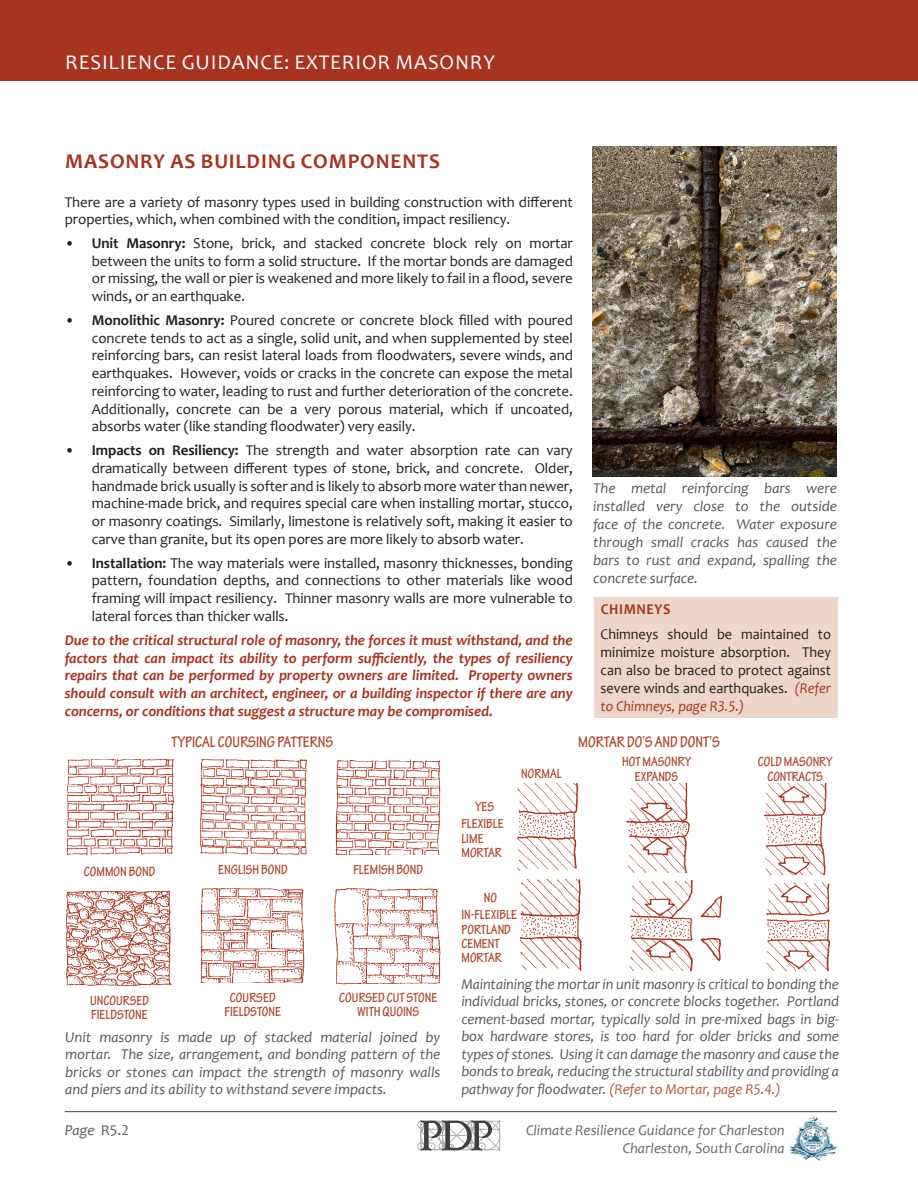
<style>
.page{position:relative;width:918px;height:1188px;background:#fff}
.page>*{position:absolute;margin:0;border:0;box-sizing:border-box;transform-origin:0 0}
.t1{font:21px "Candara";letter-spacing:.04em;color:#fff}
.t2{font:700 21px "Candara";letter-spacing:.04em;color:#a73420}
.t3{font:700 condensed 16.5px "Tekton Pro";color:#ae462b;scale:.95 1}
.t4{font:15px/17.7px "Candara";letter-spacing:-.005em;color:#231f20;text-align:justify}
.t5{font:italic 15px/17.5px "Candara";color:#57585a;text-align:justify}
.t6{font:italic 700 15px/17.7px "Candara";letter-spacing:-.005em;color:#a73420;text-align:justify}
.t7{font:15px/18px "Candara";letter-spacing:-.005em;color:#231f20;text-align:justify;scale:.95 1}
.t8{font:italic 15px/18px "Candara";color:#69696c;text-align:right}
.t9{font:700 15px "Candara";letter-spacing:.04em;color:#a73420;scale:.95 1}
.t10{font:700 condensed 14.25px/14.2px "Tekton Pro";color:#ae462b;text-align:center;scale:.95 1}
.s1{font-weight:700}
.s2{font-style:italic;color:#a73420}
.s3{font-style:normal}
.s4{color:#b4583a}
</style>
<div class="page">
<hr style="left:65px;top:1111px;width:772px;height:1px;background:#3e3e3f">
<svg style="left:417px;top:1120px;width:84px;height:31px"></svg>
<img style="left:790px;top:1116px;width:47px;height:44px">
<div style="left:0;top:0;width:918px;height:81px;background:#a73420"></div>
<img style="left:520px;top:879px;width:311px;height:92px">
<img style="left:66px;top:759px;width:374px;height:97px">
<img style="left:66px;top:888px;width:375px;height:98px">
<img style="left:592px;top:147px;width:244px;height:330px">
<div style="left:594px;top:597px;width:244px;height:121px;background:#eed6ca"></div>
<div style="left:199px;top:984px;width:108px;height:34px;background:#fff"></div>
<div style="left:332px;top:985px;width:113px;height:31px;background:#fff"></div>
<div style="left:199px;top:855px;width:108px;height:21px;background:#fff"></div>
<div style="left:334px;top:855px;width:108px;height:21px;background:#fff"></div>
<img style="left:516px;top:783px;width:311px;height:92px">
<h1 class="t1" style="left:65px;top:49px;width:431px">RESILIENCE GUIDANCE: EXTERIOR MASONRY</h1>
<h1 class="t2" style="left:65px;top:148px;width:376px">MASONRY AS BUILDING COMPONENTS</h1>
<p class="t4" style="left:65px;top:193px;width:510px">There are a variety of masonry types used in building construction with different properties, which, when combined with the condition, impact resiliency.</p>
<p class="t4" style="left:92px;top:234px;width:483px;text-indent:-27px">• <span class="s1">Unit Masonry:</span> Stone, brick, and stacked concrete block rely on mortar between the units to form a solid structure. If the mortar bonds are damaged or missing, the wall or pier is weakened and more likely to fail in a flood, severe winds, or an earthquake.</p>
<p class="t4" style="left:92px;top:311px;width:483px;text-indent:-27px">• <span class="s1">Monolithic Masonry:</span> Poured concrete or concrete block filled with poured concrete tends to act as a single, solid unit, and when supplemented by steel reinforcing bars, can resist lateral loads from floodwaters, severe winds, and earthquakes. However, voids or cracks in the concrete can expose the metal reinforcing to water, leading to rust and further deterioration of the concrete.<br>Additionally, concrete can be a very porous material, which if uncoated, absorbs water (like standing floodwater) very easily.</p>
<p class="t4" style="left:92px;top:441px;width:483px;text-indent:-27px">• <span class="s1">Impacts on Resiliency:</span> The strength and water absorption rate can vary dramatically between different types of stone, brick, and concrete. Older, handmade brick usually is softer and is likely to absorb more water than newer, machine-made brick, and requires special care when installing mortar, stucco, or masonry coatings. Similarly, limestone is relatively soft, making it easier to carve than granite, but its open pores are more likely to absorb water.</p>
<p class="t4" style="left:92px;top:554px;width:483px;text-indent:-27px">• <span class="s1">Installation:</span> The way materials were installed, masonry thicknesses, bonding pattern, foundation depths, and connections to other materials like wood framing will impact resiliency. Thinner masonry walls are more vulnerable to lateral forces than thicker walls.</p>
<p class="t6" style="left:65px;top:631px;width:510px">Due to the critical structural role of masonry, the forces it must withstand, and the factors that can impact its ability to perform sufficiently, the types of resiliency repairs that can be performed by property owners are limited. Property owners should consult with an architect, engineer, or a building inspector if there are any concerns, or conditions that suggest a structure may be compromised.</p>
<p class="t5" style="left:593px;top:479px;width:245px;line-height:18px">The metal reinforcing bars were installed very close to the outside face of the concrete. Water exposure through small cracks has caused the bars to rust and expand, spalling the concrete surface.</p>
<p class="t9" style="left:601px;top:600px;width:75px">CHIMNEYS</p>
<p class="t7" style="left:601px;top:625px;width:244px">Chimneys should be maintained to minimize moisture absorption. They can also be braced to protect against severe winds and earthquakes. <span class="s2">(Refer to Chimneys, page R3.5.)</span></p>
<p class="t3" style="left:172px;top:732px;width:172px">TYPICAL COURSING PATTERNS</p>
<p class="t10" style="left:84px;top:865px;width:77px">COMMON BOND</p>
<p class="t10" style="left:218px;top:863px;width:75px">ENGLISH BOND</p>
<p class="t10" style="left:353px;top:863px;width:75px">FLEMISH BOND</p>
<p class="t10" style="left:90px;top:994px;width:64px;text-align:left">UNCOURSED<br>FIELDSTONE</p>
<p class="t10" style="left:225px;top:991px;width:61px">COURSED<br>FIELDSTONE</p>
<p class="t10" style="left:339px;top:991px;width:105px">COURSED CUT STONE<br>WITH QUOINS</p>
<p class="t5" style="left:65px;top:1028px;width:377px">Unit masonry is made up of stacked material joined by mortar. The size, arrangement, and bonding pattern of the bricks or stones can impact the strength of masonry walls and piers and its ability to withstand severe impacts.</p>
<p class="t5" style="left:65px;top:1121px;width:66px">Page <span class="s3">R5.2</span></p>
<p class="t10" style="left:461px;top:798px;width:46px;line-height:17.5px">YES<br>FLEXIBLE</p>
<p class="t10" style="left:461px;top:831px;width:44px;text-align:left">LIME<br>MORTAR</p>
<p class="t10" style="left:521px;top:766px;width:44px">NORMAL</p>
<p class="t10" style="left:461px;top:889px;width:60px;line-height:17.5px">NO<br>IN-FLEXIBLE</p>
<p class="t10" style="left:461px;top:922px;width:54px;text-align:left">PORTLAND<br>CEMENT<br>MORTAR</p>
<p class="t3" style="left:578px;top:732px;width:151px">MORTAR DO’S AND DONT’S</p>
<p class="t10" style="left:622px;top:755px;width:74px">HOT MASONRY<br>EXPANDS</p>
<p class="t10" style="left:758px;top:755px;width:80px">COLD MASONRY<br>CONTRACTS</p>
<p class="t5" style="left:461px;top:975px;width:379px">Maintaining the mortar in unit masonry is critical to bonding the individual bricks, stones, or concrete blocks together. Portland cement-based mortar, typically sold in pre-mixed bags in big&shy;box hardware stores, is too hard for older bricks and some types of stones. Using it can damage the masonry and cause the bonds to break, reducing the structural stability and providing a pathway for floodwater. <span class="s4">(Refer to Mortar, page R5.4.)</span></p>
<p class="t8" style="left:526px;top:1121px;width:260px">Climate Resilience Guidance for Charleston<br>Charleston, South Carolina</p>
</div>
